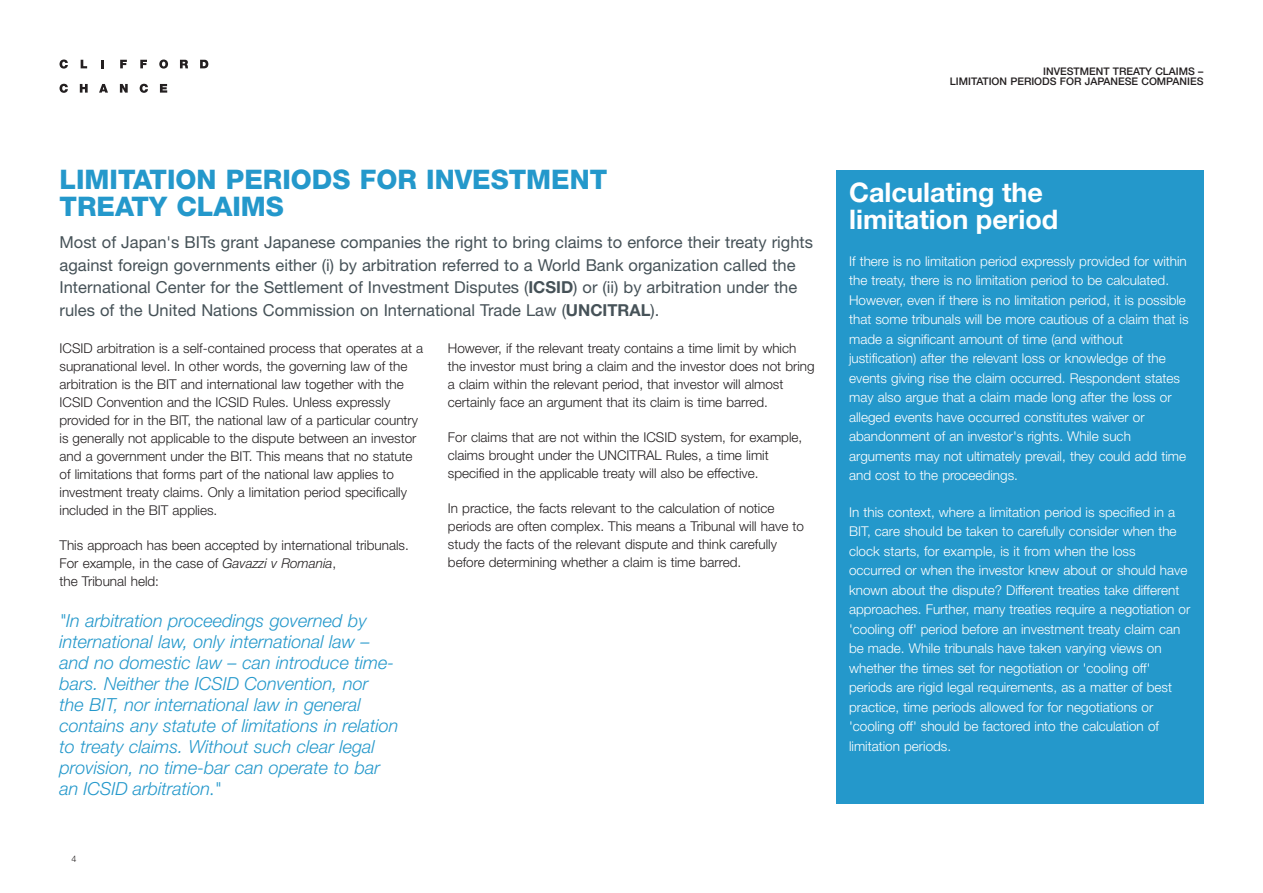
<style>
.page{position:relative;width:1263px;height:893px;background:#fff}
.page>*{position:absolute;margin:0;border:0;box-sizing:border-box;transform-origin:0 0}
._03__Page_Heading_1{font:800 27px/27px "Helvetica Neue LT Std";color:#2498cb}
.t1{font:700 27px/27px "Helvetica Neue LT Pro";color:#fff}
._04__Intro_Para{font:italic 300 18px/21px "Helvetica Neue LT Std";color:#2498cb}
._05__Heading_1{font:16.5px/22.5px "Helvetica Neue LT Std";color:#465258}
._09__Body_Text_4MM{font:300 13.5px/19.5px "Helvetica Neue LT Std";color:#fff}
._04__Intro_Para-2{font:300 13.5px/18px "Helvetica Neue LT Std";color:#231f20}
._09__Body_Text_4MM-2{font:300 13.5px/18px "Helvetica Neue LT Std";color:#231f20}
.t2{font:500 10.5px/10.5px "Helvetica Neue LT Std";color:#231f20;text-align:right}
.t3{font:300 9px "Helvetica Neue LT Std";color:#231f20}
.s1{font-weight:700}
.s2{font-style:italic}
.s3{font-family:"Minion Pro";font-weight:400}
</style>
<div class="page">
<svg style="left:60px;top:60px;width:8px;height:9px"></svg>
<svg style="left:81px;top:60px;width:6px;height:8px"></svg>
<svg style="left:102px;top:60px;width:2px;height:8px"></svg>
<svg style="left:120px;top:60px;width:7px;height:8px"></svg>
<svg style="left:140px;top:60px;width:7px;height:8px"></svg>
<svg style="left:159px;top:60px;width:9px;height:9px"></svg>
<svg style="left:180px;top:60px;width:8px;height:8px"></svg>
<svg style="left:200px;top:60px;width:8px;height:8px"></svg>
<svg style="left:60px;top:84px;width:8px;height:9px"></svg>
<svg style="left:80px;top:84px;width:8px;height:9px"></svg>
<svg style="left:99px;top:84px;width:9px;height:9px"></svg>
<svg style="left:120px;top:84px;width:8px;height:9px"></svg>
<svg style="left:140px;top:84px;width:8px;height:9px"></svg>
<svg style="left:160px;top:84px;width:7px;height:9px"></svg>
<div style="left:836px;top:170px;width:367px;height:634px;background:#2498cb"></div>
<p class="_03__Page_Heading_1" style="left:60px;top:166px;width:549px">LIMITATION PERIODS FOR INVESTMENT<br>TREATY CLAIMS</p>
<p class="_05__Heading_1" style="left:60px;top:231px;width:755px">Most of Japan's BITs grant Japanese companies the right to bring claims to enforce their treaty rights against foreign governments either (i) by arbitration referred to a World Bank organization called the International Center for the Settlement of Investment Disputes (<span class="s1">ICSID</span>) or (ii) by arbitration under the rules of the United Nations Commission on International Trade Law (<span class="s1">UNCITRAL</span>).</p>
<p class="_04__Intro_Para-2" style="left:60px;top:339px;width:365px">ICSID arbitration is a self-contained process that operates at a supranational level. In other words, the governing law of the arbitration is the BIT and international law together with the ICSID Convention and the ICSID Rules. Unless expressly provided for in the BIT, the national law of a particular country is generally not applicable to the dispute between an investor and a government under the BIT. This means that no statute of limitations that forms part of the national law applies to investment treaty claims. Only a limitation period specifically included in the BIT applies.</p>
<p class="_04__Intro_Para-2" style="left:60px;top:536px;width:351px">This approach has been accepted by international tribunals.<br>For example, in the case of <span class="s2">Gavazzi v Romania</span>,<br>the Tribunal held:</p>
<p class="_04__Intro_Para" style="left:60px;top:610px;width:341px">"In arbitration proceedings governed by international law, only international law – and no domestic law – can introduce time&shy;bars. Neither the ICSID Convention, nor<br>the BIT, nor international law in general contains any statute of limitations in relation to treaty claims. Without such clear legal provision, no time-bar can operate to bar an ICSID arbitration<span class="s3">.</span>"</p>
<p class="t3" style="left:72px;top:853px;width:7px">4</p>
<p class="_09__Body_Text_4MM-2" style="left:448px;top:339px;width:368px">However, if the relevant treaty contains a time limit by which the investor must bring a claim and the investor does not bring a claim within the relevant period, that investor will almost certainly face an argument that its claim is time barred.</p>
<p class="_09__Body_Text_4MM-2" style="left:448px;top:428px;width:356px">For claims that are not within the ICSID system, for example, claims brought under the UNCITRAL Rules, a time limit specified in the applicable treaty will also be effective.</p>
<p class="_09__Body_Text_4MM-2" style="left:448px;top:499px;width:358px">In practice, the facts relevant to the calculation of notice periods are often complex. This means a Tribunal will have to study the facts of the relevant dispute and think carefully before determining whether a claim is time barred.</p>
<p class="t2" style="left:950px;top:66px;width:255px">INVESTMENT TREATY CLAIMS –<br>LIMITATION PERIODS FOR JAPANESE COMPANIES</p>
<p class="t1" style="left:849px;top:178px;width:211px">Calculating the limitation period</p>
<p class="_09__Body_Text_4MM" style="left:849px;top:251px;width:341px">If there is no limitation period expressly provided for within the treaty, there is no limitation period to be calculated.<br>However, even if there is no limitation period, it is possible that some tribunals will be more cautious of a claim that is made a significant amount of time (and without justification) after the relevant loss or knowledge of the events giving rise the claim occurred. Respondent states may also argue that a claim made long after the loss or alleged events have occurred constitutes waiver or abandonment of an investor's rights. While such arguments may not ultimately prevail, they could add time and cost to the proceedings.</p>
<p class="_09__Body_Text_4MM" style="left:849px;top:502px;width:343px">In this context, where a limitation period is specified in a BIT, care should be taken to carefully consider when the clock starts, for example, is it from when the loss occurred or when the investor knew about or should have known about the dispute? Different treaties take different approaches. Further, many treaties require a negotiation or 'cooling off' period before an investment treaty claim can be made. While tribunals have taken varying views on whether the times set for negotiation or 'cooling off' periods are rigid legal requirements, as a matter of best practice, time periods allowed for for negotiations or 'cooling off' should be factored into the calculation of limitation periods.</p>
</div>
